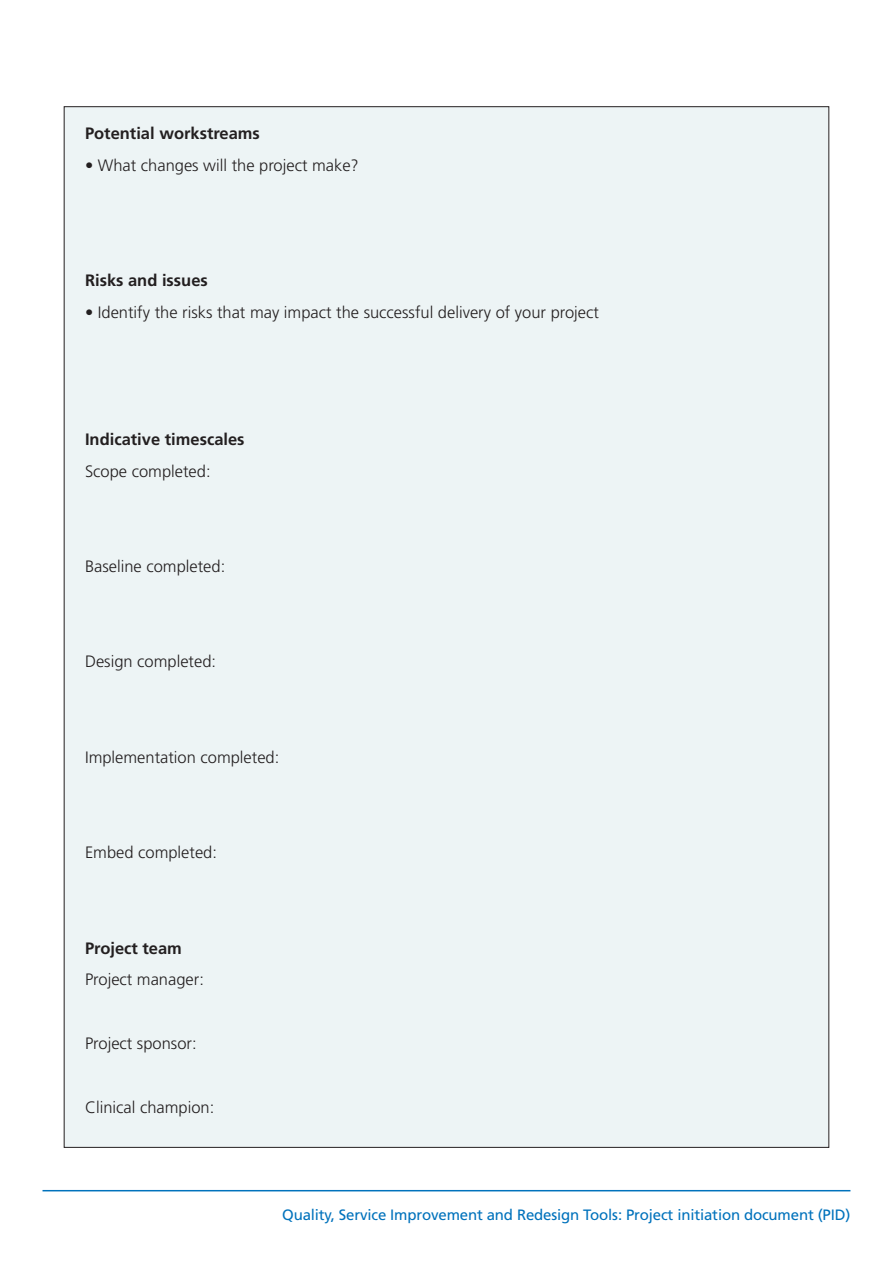
<style>
.page{position:relative;width:893px;height:1263px;background:#fff}
.page>*{position:absolute;margin:0;border:0;box-sizing:border-box;transform-origin:0 0}
.t1{font:300 16.5px "Frutiger LT Std";color:#231f20}
.t2{font:700 16.5px "Frutiger LT Std";color:#231f20}
.t3{font:15px "Frutiger LT Std";letter-spacing:-.01em;color:#0072bc}
</style>
<div class="page">
<hr style="left:43px;top:1190px;width:807px;height:1px;background:#0072bc">
<div style="left:65px;top:107px;width:763px;height:1040px;background:#edf4f5"></div>
<p class="t2" style="left:85px;top:126px;width:176px">Potential workstreams</p>
<p class="t1" style="left:85px;top:158px;width:275px">• What changes will the project make?</p>
<p class="t2" style="left:85px;top:273px;width:124px">Risks and issues</p>
<p class="t1" style="left:85px;top:305px;width:515px">• Identify the risks that may impact the successful delivery of your project</p>
<p class="t2" style="left:85px;top:432px;width:161px">Indicative timescales</p>
<p class="t1" style="left:85px;top:464px;width:127px">Scope completed:</p>
<p class="t1" style="left:85px;top:560px;width:142px">Baseline completed:</p>
<p class="t1" style="left:85px;top:655px;width:133px">Design completed:</p>
<p class="t1" style="left:85px;top:750px;width:196px">Implementation completed:</p>
<p class="t1" style="left:85px;top:846px;width:134px">Embed completed:</p>
<p class="t2" style="left:85px;top:941px;width:98px">Project team</p>
<p class="t1" style="left:85px;top:973px;width:120px">Project manager:</p>
<p class="t1" style="left:85px;top:1037px;width:113px">Project sponsor:</p>
<p class="t1" style="left:85px;top:1100px;width:131px">Clinical champion:</p>
<p class="t3" style="left:282px;top:1209px;width:570px">Quality, Service Improvement and Redesign Tools: Project initiation document (PID)</p>
</div>
